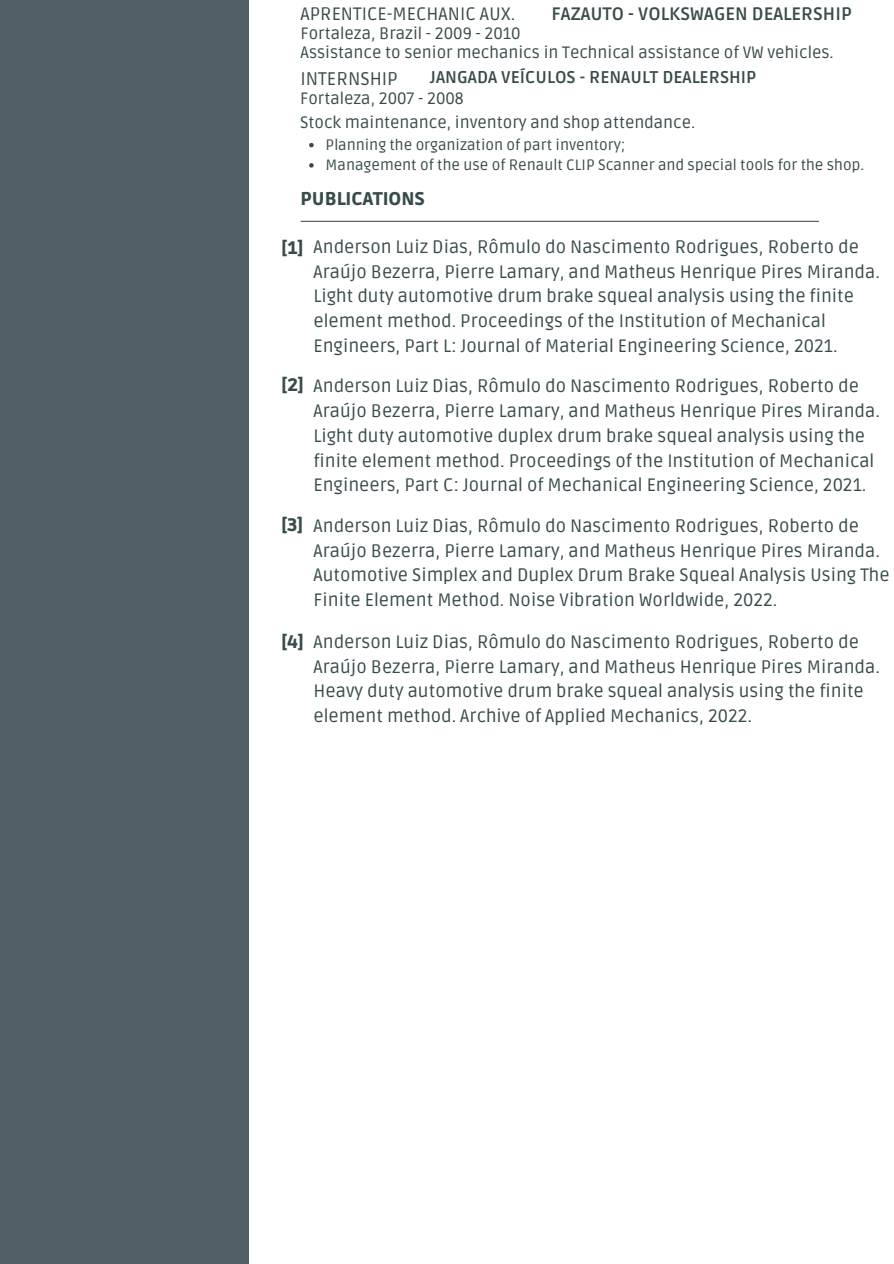
<style>
.page{position:relative;width:894px;height:1264px;background:#fff}
.page>*{position:absolute;margin:0;border:0;box-sizing:border-box;transform-origin:0 0}
.t1{font:900 18.3px "Ruda";color:#384b4b}
.t2{font:18.3px "Ruda";color:#384b4b}
.t3{font:18px/24.8px "Ruda";color:#384b4b}
.t4{font:700 18px "Ruda";color:#384b4b}
.t5{font:900 18px "Ruda";color:#384b4b}
.t6{font:700 16.95px "Ruda";color:#384b4b}
.t7{font:16.5px "Ruda";color:#384b4b}
.t8{font:15px "Ruda";color:#384b4b}
</style>
<div class="page">
<div style="left:0;top:0;width:248px;height:1263px;background:#525f66"></div>
<hr style="left:301px;top:221px;width:517px;height:1px;background:#495259">
<svg style="left:309px;top:143px;width:4px;height:4px"></svg>
<svg style="left:309px;top:163px;width:4px;height:5px"></svg>
<h3 class="t3" style="left:300px;top:2px;width:216px">APRENTICE-MECHANIC AUX.</h3>
<h3 class="t4" style="left:551px;top:4px;width:302px">FAZAUTO - VOLKSWAGEN DEALERSHIP</h3>
<h2 class="t7" style="left:300px;top:43px;width:534px">Assistance to senior mechanics in Technical assistance of VW vehicles.</h2>
<h1 class="t7" style="left:300px;top:88px;width:165px">Fortaleza, 2007 - 2008</h1>
<h3 class="t7" style="left:300px;top:113px;width:396px">Stock maintenance, inventory and shop attendance.</h3>
<h3 class="t8" style="left:325px;top:136px;width:301px">Planning the organization of part inventory;</h3>
<p class="t8" style="left:325px;top:156px;width:540px">Management of the use of Renault CLIP Scanner and special tools for the shop.</p>
<h2 class="t7" style="left:300px;top:24px;width:221px">Fortaleza, Brazil - 2009 - 2010</h2>
<h1 class="t2" style="left:300px;top:68px;width:99px">INTERNSHIP</h1>
<p class="t6" style="left:430px;top:67px;width:327px">JANGADA VEÍCULOS - RENAULT DEALERSHIP</p>
<h1 class="t1" style="left:300px;top:188px;width:126px">PUBLICATIONS</h1>
<h3 class="t3" style="left:313px;top:235px;width:567px">Anderson Luiz Dias, Rômulo do Nascimento Rodrigues, Roberto de Araújo Bezerra, Pierre Lamary, and Matheus Henrique Pires Miranda.<br>Light duty automotive drum brake squeal analysis using the finite element method. Proceedings of the Institution of Mechanical Engineers, Part L: Journal of Material Engineering Science, 2021.</h3>
<h1 class="t3" style="left:313px;top:374px;width:567px">Anderson Luiz Dias, Rômulo do Nascimento Rodrigues, Roberto de Araújo Bezerra, Pierre Lamary, and Matheus Henrique Pires Miranda.<br>Light duty automotive duplex drum brake squeal analysis using the finite element method. Proceedings of the Institution of Mechanical Engineers, Part C: Journal of Mechanical Engineering Science, 2021.</h1>
<h1 class="t3" style="left:313px;top:514px;width:577px">Anderson Luiz Dias, Rômulo do Nascimento Rodrigues, Roberto de Araújo Bezerra, Pierre Lamary, and Matheus Henrique Pires Miranda.<br>Automotive Simplex and Duplex Drum Brake Squeal Analysis Using The Finite Element Method. Noise Vibration Worldwide, 2022.</h1>
<h3 class="t3" style="left:313px;top:629px;width:567px">Anderson Luiz Dias, Rômulo do Nascimento Rodrigues, Roberto de Araújo Bezerra, Pierre Lamary, and Matheus Henrique Pires Miranda.<br>Heavy duty automotive drum brake squeal analysis using the finite element method. Archive of Applied Mechanics, 2022.</h3>
<h1 class="t5" style="left:281px;top:237px;width:24px">[1]</h1>
<h3 class="t5" style="left:281px;top:374px;width:24px">[2]</h3>
<h1 class="t5" style="left:281px;top:514px;width:24px">[3]</h1>
<h3 class="t5" style="left:281px;top:631px;width:24px">[4]</h3>
</div>
